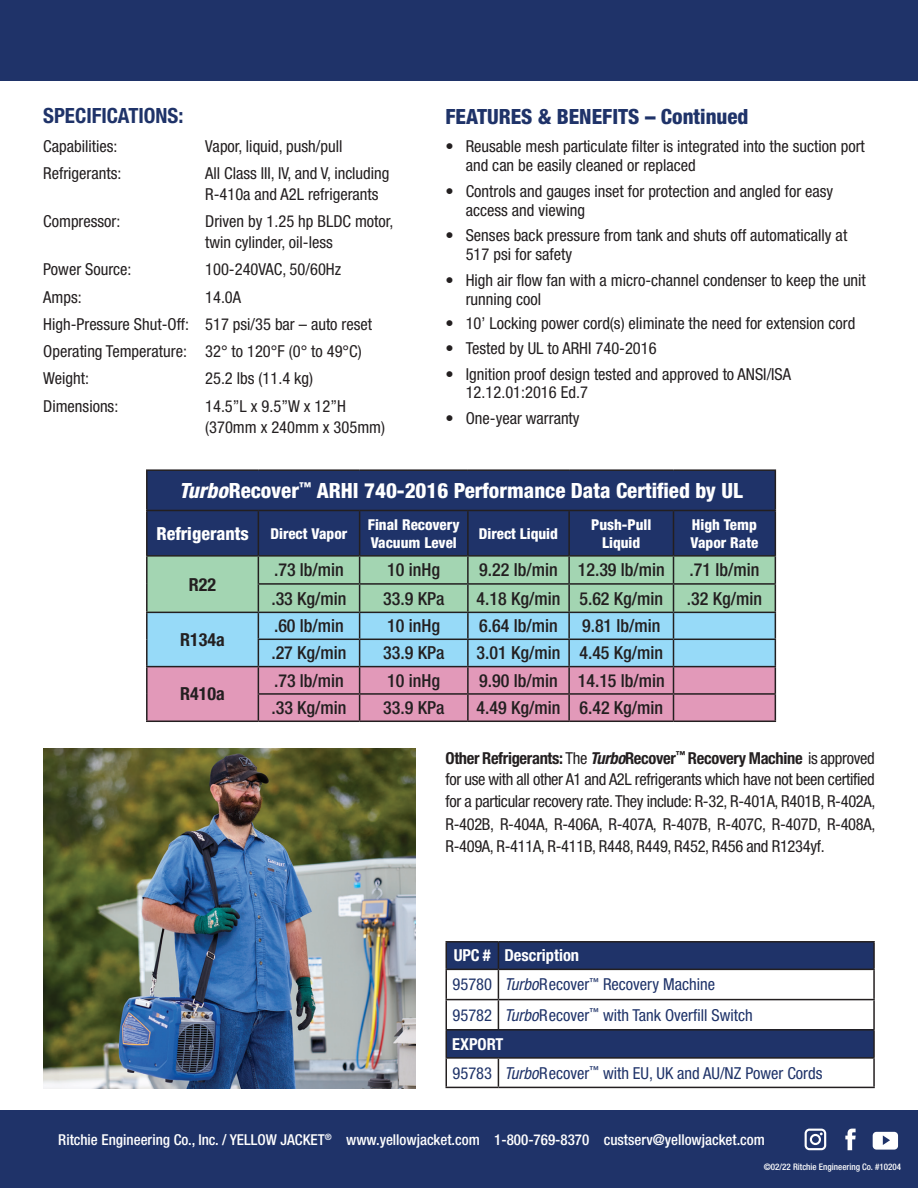
<style>
.page{position:relative;width:918px;height:1188px;background:#fff}
.page>*{position:absolute;margin:0;border:0;box-sizing:border-box;transform-origin:0 0}
.t1{font:800 condensed 21px "Helvetica Neue LT Std";color:#fff}
.t2{font:800 condensed 21px "Helvetica Neue LT Std";color:#1f3369}
.t3{font:700 condensed 21px "Helvetica Neue LT Std";color:#1f3369}
.t4{font:500 condensed 18px "Helvetica Neue LT Std";color:#231f20}
.t5{font:800 condensed 18px "Helvetica Neue LT Std";color:#fff}
.t6{font:700 condensed 18px "Helvetica Neue LT Std";color:#231f20}
.t7{font:condensed 16.5px/18.8px "Helvetica Neue LT Std";color:#231f20}
.t8{font:condensed 16.5px/29.2px "Helvetica Neue LT Std";color:#1f3369}
.t9{font:500 condensed 15px "Helvetica Neue LT Std";color:#fff}
.t10{font:800 condensed 15px/18px "Helvetica Neue LT Std";color:#fff}
.t11{font:500 condensed 9px "Helvetica Neue LT Std";color:#fff}
.s1{font-weight:900}
.s2{font-style:italic}
.s3{font-size:15px}
.s4{font-weight:700}
.s5{font-weight:700;font-style:italic}
.s6{font-weight:700;color:#fff}
</style>
<div class="page">
<div style="left:0;top:0;width:918px;height:81px;background:#1f3369"></div>
<div style="left:0;top:1111px;width:918px;height:77px;background:#1f3369"></div>
<svg style="left:805px;top:1129px;width:21px;height:21px"></svg>
<svg style="left:845px;top:1129px;width:11px;height:21px"></svg>
<svg style="left:873px;top:1132px;width:25px;height:18px"></svg>
<hr style="left:446px;top:941px;width:52px;height:2px;background:#231f20">
<hr style="left:498px;top:941px;width:377px;height:2px;background:#231f20">
<hr style="left:873px;top:943px;width:2px;height:26px;background:#231f20">
<hr style="left:498px;top:969px;width:377px;height:1px;background:#231f20">
<hr style="left:873px;top:970px;width:2px;height:29px;background:#231f20">
<hr style="left:498px;top:999px;width:377px;height:1px;background:#231f20">
<hr style="left:873px;top:1000px;width:2px;height:29px;background:#231f20">
<hr style="left:498px;top:1029px;width:377px;height:2px;background:#231f20">
<hr style="left:873px;top:1031px;width:2px;height:26px;background:#231f20">
<hr style="left:498px;top:1057px;width:377px;height:2px;background:#231f20">
<svg style="left:446px;top:942px;width:428px;height:145px"></svg>
<hr style="left:873px;top:1059px;width:2px;height:28px;background:#231f20">
<hr style="left:446px;top:1087px;width:52px;height:1px;background:#231f20">
<hr style="left:498px;top:1087px;width:377px;height:1px;background:#231f20">
<img style="left:43px;top:748px;width:373px;height:341px">
<div style="left:148px;top:471px;width:627px;height:84px;background:#1f3369"></div>
<hr style="left:146px;top:469px;width:112px;height:2px;background:#231f20">
<hr style="left:146px;top:471px;width:2px;height:39px;background:#231f20">
<hr style="left:258px;top:469px;width:102px;height:2px;background:#231f20">
<hr style="left:360px;top:469px;width:108px;height:2px;background:#231f20">
<hr style="left:468px;top:469px;width:101px;height:2px;background:#231f20">
<hr style="left:569px;top:469px;width:105px;height:2px;background:#231f20">
<hr style="left:674px;top:469px;width:102px;height:2px;background:#231f20">
<hr style="left:775px;top:471px;width:1px;height:39px;background:#231f20">
<hr style="left:146px;top:510px;width:112px;height:1px;background:#231f20">
<hr style="left:146px;top:511px;width:2px;height:44px;background:#231f20">
<hr style="left:258px;top:510px;width:102px;height:1px;background:#231f20">
<hr style="left:258px;top:511px;width:1px;height:44px;background:#231f20">
<hr style="left:360px;top:510px;width:108px;height:1px;background:#231f20">
<hr style="left:359px;top:511px;width:1px;height:44px;background:#231f20">
<hr style="left:468px;top:510px;width:101px;height:1px;background:#231f20">
<hr style="left:467px;top:511px;width:2px;height:44px;background:#231f20">
<hr style="left:569px;top:510px;width:105px;height:1px;background:#231f20">
<hr style="left:568px;top:511px;width:2px;height:44px;background:#231f20">
<hr style="left:674px;top:510px;width:102px;height:1px;background:#231f20">
<hr style="left:673px;top:511px;width:1px;height:44px;background:#231f20">
<hr style="left:775px;top:511px;width:1px;height:44px;background:#231f20">
<hr style="left:146px;top:555px;width:112px;height:2px;background:#231f20">
<hr style="left:146px;top:557px;width:2px;height:27px;background:#231f20">
<hr style="left:258px;top:555px;width:102px;height:2px;background:#231f20">
<hr style="left:360px;top:555px;width:108px;height:2px;background:#231f20">
<hr style="left:468px;top:555px;width:101px;height:2px;background:#231f20">
<hr style="left:569px;top:555px;width:105px;height:2px;background:#231f20">
<hr style="left:674px;top:555px;width:102px;height:2px;background:#231f20">
<hr style="left:146px;top:584px;width:2px;height:28px;background:#231f20">
<hr style="left:146px;top:612px;width:112px;height:1px;background:#231f20">
<hr style="left:146px;top:613px;width:2px;height:26px;background:#231f20">
<hr style="left:146px;top:639px;width:2px;height:27px;background:#231f20">
<hr style="left:146px;top:666px;width:112px;height:1px;background:#231f20">
<hr style="left:146px;top:667px;width:2px;height:27px;background:#231f20">
<hr style="left:146px;top:694px;width:2px;height:27px;background:#231f20">
<svg style="left:147px;top:556px;width:629px;height:165px;background:#aab8c0"></svg>
<hr style="left:146px;top:721px;width:112px;height:1px;background:#231f20">
<hr style="left:258px;top:721px;width:102px;height:1px;background:#231f20">
<hr style="left:360px;top:721px;width:108px;height:1px;background:#231f20">
<hr style="left:468px;top:721px;width:101px;height:1px;background:#231f20">
<hr style="left:569px;top:721px;width:105px;height:1px;background:#231f20">
<hr style="left:674px;top:721px;width:102px;height:1px;background:#231f20">
<p class="t3" style="left:43px;top:103px;width:142px">SPECIFICATIONS:</p>
<p class="t7" style="left:43px;top:136px;width:76px">Capabilities:</p>
<p class="t7" style="left:205px;top:136px;width:139px">Vapor, liquid, push/pull</p>
<p class="t7" style="left:43px;top:164px;width:80px">Refrigerants:</p>
<p class="t7" style="left:205px;top:162px;width:186px;line-height:21px">All Class III, IV, and V, including<br>R-410a and A2L refrigerants</p>
<p class="t7" style="left:43px;top:212px;width:79px">Compressor:</p>
<p class="t7" style="left:205px;top:211px;width:190px;line-height:21px">Driven by 1.25 hp BLDC motor, twin cylinder, oil-less</p>
<p class="t7" style="left:43px;top:260px;width:90px">Power Source:</p>
<p class="t7" style="left:205px;top:260px;width:138px">100-240VAC, 50/60Hz</p>
<p class="t7" style="left:43px;top:287px;width:40px">Amps:</p>
<p class="t7" style="left:43px;top:283px;width:330px;line-height:27.3px;text-indent:162px">14.0A<br>High-Pressure Shut-Off: 517 psi/35 bar – auto reset<br>Operating Temperature: 32° to 120°F (0° to 49°C)<br>Weight:</p>
<p class="t7" style="left:205px;top:369px;width:109px">25.2 lbs (11.4 kg)</p>
<p class="t7" style="left:43px;top:396px;width:77px">Dimensions:</p>
<p class="t7" style="left:205px;top:395px;width:181px;line-height:21px">14.5”L x 9.5”W x 12”H (370mm x 240mm x 305mm)</p>
<p class="t2" style="left:446px;top:103px;width:305px">FEATURES &amp; BENEFITS <span class="s1">–</span> Continued</p>
<p class="t7" style="left:466px;top:137px;width:401px;text-indent:-20px">• Reusable mesh particulate filter is integrated into the suction port and can be easily cleaned or replaced</p>
<p class="t7" style="left:466px;top:182px;width:369px;text-indent:-20px">• Controls and gauges inset for protection and angled for easy access and viewing</p>
<p class="t7" style="left:466px;top:226px;width:383px;text-indent:-20px">• Senses back pressure from tank and shuts off automatically at<br>517 psi for safety</p>
<p class="t7" style="left:466px;top:271px;width:402px;text-indent:-20px">• High air flow fan with a micro-channel condenser to keep the unit running cool</p>
<p class="t7" style="left:446px;top:313px;width:411px">• 10’ Locking power cord(s) eliminate the need for extension cord</p>
<p class="t7" style="left:446px;top:339px;width:213px">• Tested by UL to ARHI 740-2016</p>
<p class="t7" style="left:466px;top:364px;width:327px;text-indent:-20px">• Ignition proof design tested and approved to ANSI/ISA<br>12.12.01:2016 Ed.7</p>
<p class="t7" style="left:446px;top:409px;width:136px">• One-year warranty</p>
<p class="t1" style="left:179px;top:477px;width:565px"><span class="s2">Turbo</span>Recover<sup>™</sup> ARHI 740-2016 Performance Data Certified by UL</p>
<p class="t5" style="left:156px;top:522px;width:193px">Refrigerants <span class="s3">Direct Vapor</span></p>
<p class="t10" style="left:368px;top:515px;width:93px">Final Recovery<br>Vacuum Level</p>
<p class="t10" style="left:479px;top:524px;width:81px">Direct Liquid</p>
<p class="t10" style="left:591px;top:515px;width:62px;text-align:center">Push-Pull<br>Liquid</p>
<p class="t10" style="left:690px;top:515px;width:69px">High Temp<br>Vapor Rate</p>
<p class="t6" style="left:189px;top:573px;width:29px">R22</p>
<p class="t4" style="left:274px;top:559px;width:71px">.73 lb/min</p>
<p class="t4" style="left:387px;top:559px;width:54px">10 inHg</p>
<p class="t4" style="left:479px;top:559px;width:187px">9.22 lb/min 12.39 lb/min</p>
<p class="t4" style="left:689px;top:559px;width:71px">.71 lb/min</p>
<p class="t4" style="left:271px;top:587px;width:77px">.33 Kg/min</p>
<p class="t4" style="left:383px;top:587px;width:63px">33.9 KPa</p>
<p class="t4" style="left:477px;top:587px;width:188px">4.18 Kg/min 5.62 Kg/min</p>
<p class="t4" style="left:687px;top:587px;width:77px">.32 Kg/min</p>
<p class="t6" style="left:180px;top:629px;width:46px">R134a</p>
<p class="t6" style="left:180px;top:683px;width:46px">R410a</p>
<p class="t4" style="left:274px;top:615px;width:71px">.60 lb/min</p>
<p class="t4" style="left:387px;top:615px;width:54px">10 inHg</p>
<p class="t4" style="left:479px;top:615px;width:80px">6.64 lb/min</p>
<p class="t4" style="left:582px;top:615px;width:80px">9.81 lb/min</p>
<p class="t4" style="left:271px;top:642px;width:77px">.27 Kg/min</p>
<p class="t4" style="left:383px;top:642px;width:63px">33.9 KPa</p>
<p class="t4" style="left:477px;top:642px;width:188px">3.01 Kg/min 4.45 Kg/min</p>
<p class="t4" style="left:274px;top:670px;width:71px">.73 lb/min</p>
<p class="t4" style="left:387px;top:670px;width:54px">10 inHg</p>
<p class="t4" style="left:479px;top:670px;width:187px">9.90 lb/min 14.15 lb/min</p>
<p class="t4" style="left:271px;top:697px;width:77px">.33 Kg/min</p>
<p class="t4" style="left:383px;top:697px;width:63px">33.9 KPa</p>
<p class="t4" style="left:477px;top:697px;width:188px">4.49 Kg/min 6.42 Kg/min</p>
<p class="t7" style="left:446px;top:747px;width:431px;line-height:22.2px;text-align:justify"><span class="s4">Other Refrigerants:</span> The <span class="s5">Turbo</span><span class="s4">Recover</span><sup>™</sup> <span class="s4">Recovery Machine</span> is approved for use with all other A1 and A2L refrigerants which have not been certified for a particular recovery rate. They include: R-32, R-401A, R401B, R-402A, R-402B, R-404A, R-406A, R-407A, R-407B, R-407C, R-407D, R-408A, R-409A, R-411A, R-411B, R448, R449, R452, R456 and R1234yf.</p>
<p class="t8" style="left:452px;top:941px;width:372px"><span class="s6">UPC # Description<br></span>95780 <span class="s2">Turbo</span>Recover<sup>™</sup> Recovery Machine<br>95782 <span class="s2">Turbo</span>Recover<sup>™</sup> with Tank Overfill Switch<br><span class="s6">EXPORT<br></span>95783 <span class="s2">Turbo</span>Recover<sup>™</sup> with EU, UK and AU/NZ Power Cords</p>
<p class="t9" style="left:58px;top:1130px;width:708px">Ritchie Engineering Co., Inc. / YELLOW JACKET<sup>®</sup> www.yellowjacket.com 1-800-769-8370 custserv@yellowjacket.com</p>
<p class="t11" style="left:764px;top:1161px;width:139px">©02/22 Ritchie Engineering Co. #10204</p>
</div>
